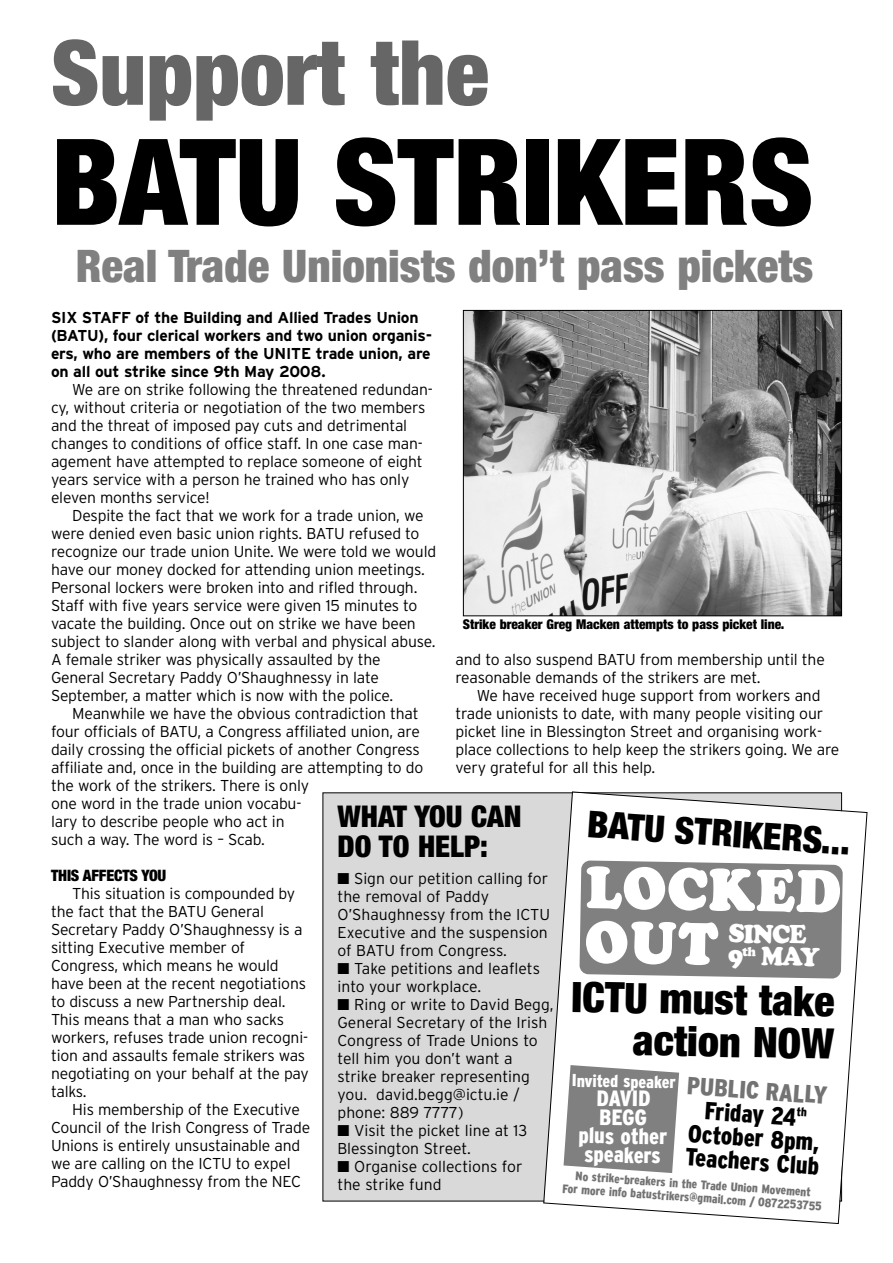
<style>
.page{position:relative;width:893px;height:1263px;background:#fff}
.page>*{position:absolute;margin:0;border:0;box-sizing:border-box;transform-origin:0 0}
.t1{font:900 condensed 120px "Helvetica Neue";color:#000}
.t2{font:900 condensed 90px "Helvetica Neue";color:#666}
.t3{font:59.4px "Cooper Black MS+BMYQCL";color:#fff;scale:.92 1}
.t4{font:900 condensed 45px "Helvetica Neue";color:#808080}
.t5{font:42.15px/42.2px "Helvetica Neue Black Cond+XJRGNT";color:#000;text-align:right}
.t6{font:37.2px "Helvetica Neue Black Cond+XJRGNT";color:#000}
.t7{font:900 condensed 30px/30px "Helvetica Neue";color:#000}
.t8{font:27.3px/22.2px "Cooper Black MS+BMYQCL";color:#fff;scale:.92 1}
.t9{font:24.75px/23.7px "Interstate Black Condensed+QHVUOW";color:#000;text-align:center}
.t10{font:22.35px/18.8px "Interstate Black Condensed+QHVUOW";color:#fff;text-align:center}
.t11{font:17.4px "Interstate Black Condensed+QHVUOW";color:#fff}
.t12{font:300 15.75px/18px "Interstate";letter-spacing:-.015em;color:#000}
.t13{font:700 15.75px/18px "Interstate";letter-spacing:-.015em;color:#000}
.t14{font:900 condensed 15.75px "Helvetica Neue";letter-spacing:-.01em;color:#000}
.t15{font:900 condensed 13.5px "Helvetica Neue";color:#000}
.t16{font:12.45px/13.4px "Interstate Black Condensed+QHVUOW";color:#737373;text-align:center}
.s1{font-size:59.4px}
.s2{font-size:42px}
.s3{font-size:17.25px}
.s4{color:#737373}
</style>
<div class="page">
<div style="left:323px;top:793px;width:518px;height:408px;background:#d9d9d9"></div>
<svg style="left:543px;top:791px;width:325px;height:433px"></svg>
<img style="left:465px;top:312px;width:375px;height:302px">
<div style="left:463px;top:310px;width:379px;height:306px;border:1px solid #000"></div>
<h2 class="t2" style="left:51px;top:41px;width:439px">Support the</h2>
<h1 class="t1" style="left:51px;top:139px;width:764px">BATU STRIKERS</h1>
<h3 class="t4" style="left:76px;top:250px;width:739px">Real Trade Unionists don’t pass pickets</h3>
<p class="t13" style="left:51px;top:308px;width:383px">SIX STAFF of the Building and Allied Trades Union (BATU), four clerical workers and two union organis&shy;ers, who are members of the UNITE trade union, are on all out strike since 9th May 2008.</p>
<p class="t12" style="left:51px;top:380px;width:383px;text-indent:21px">We are on strike following the threatened redundan&shy;cy, without criteria or negotiation of the two members and the threat of imposed pay cuts and detrimental changes to conditions of office staff. In one case man&shy;agement have attempted to replace someone of eight years service with a person he trained who has only eleven months service!</p>
<p class="t12" style="left:51px;top:506px;width:387px;text-indent:21px">Despite the fact that we work for a trade union, we were denied even basic union rights. BATU refused to recognize our trade union Unite. We were told we would have our money docked for attending union meetings.<br>Personal lockers were broken into and rifled through.<br>Staff with five years service were given 15 minutes to vacate the building. Once out on strike we have been subject to slander along with verbal and physical abuse.<br>A female striker was physically assaulted by the General Secretary Paddy O’Shaughnessy in late September, a matter which is now with the police.</p>
<p class="t12" style="left:51px;top:704px;width:374px;text-indent:21px">Meanwhile we have the obvious contradiction that four officials of BATU, a Congress affiliated union, are daily crossing the official pickets of another Congress affiliate and, once in the building are attempting to do the work of the strikers. There is only<br>one word in the trade union vocabu-<br>lary to describe people who act in<br>such a way. The word is – Scab.</p>
<p class="t14" style="left:51px;top:869px;width:117px">THIS AFFECTS YOU</p>
<p class="t12" style="left:51px;top:884px;width:259px;text-indent:21px">This situation is compounded by the fact that the BATU General<br>Secretary Paddy O’Shaughnessy is a sitting Executive member of<br>Congress, which means he would have been at the recent negotiations to discuss a new Partnership deal.<br>This means that a man who sacks workers, refuses trade union recogni&shy;tion and assaults female strikers was negotiating on your behalf at the pay talks.</p>
<p class="t12" style="left:51px;top:1100px;width:261px;text-indent:21px">His membership of the Executive Council of the Irish Congress of Trade Unions is entirely unsustainable and we are calling on the ICTU to expel Paddy O’Shaughnessy from the NEC</p>
<p class="t15" style="left:463px;top:619px;width:323px">Strike breaker Greg Macken attempts to pass picket line.</p>
<p class="t12" style="left:455px;top:650px;width:371px">and to also suspend BATU from membership until the reasonable demands of the strikers are met.</p>
<p class="t12" style="left:455px;top:686px;width:385px;text-indent:21px">We have received huge support from workers and trade unionists to date, with many people visiting our picket line in Blessington Street and organising work&shy;place collections to help keep the strikers going. We are very grateful for all this help.</p>
<h3 class="t7" style="left:338px;top:804px;width:186px">WHAT YOU CAN<br>DO TO HELP:</h3>
<p class="t12" style="left:338px;top:869px;width:214px">■ Sign our petition calling for the removal of Paddy<br>O’Shaughnessy from the ICTU<br>Executive and the suspension of BATU from Congress.</p>
<p class="t12" style="left:338px;top:959px;width:204px">■ Take petitions and leaflets into your workplace.</p>
<p class="t12" style="left:338px;top:995px;width:218px">■ Ring or write to David Begg,<br>General Secretary of the Irish<br>Congress of Trade Unions to tell him you don’t want a strike breaker representing you. david.begg@ictu.ie / phone: 889 7777)</p>
<p class="t12" style="left:338px;top:1121px;width:191px">■ Visit the picket line at 13<br>Blessington Street.</p>
<p class="t12" style="left:337px;top:1157px;width:186px">■ Organise collections for the strike fund</p>
<h3 class="t6" style="left:588px;top:810px;width:265px;rotate:4deg">BATU STRIKERS...</h3>
<h3 class="t3" style="left:587px;top:852px;width:278px;rotate:1deg">LOCKED</h3>
<h3 class="t8" style="left:729px;top:922px;width:101px;text-indent:-143px;rotate:1deg"><span class="s1">OUT</span> SINCE<br>9<sup>th</sup> MAY</h3>
<h3 class="t5" style="left:572px;top:979px;width:265px;rotate:1deg">I<span class="s2">C</span>T<span class="s2">U</span> m<span class="s2">u</span>s<span class="s2">t</span> t<span class="s2">a</span>k<span class="s2">e </span>a<span class="s2">c</span>t<span class="s2">i</span>o<span class="s2">n</span> N<span class="s2">O</span>W</h3>
<p class="t11" style="left:572px;top:1070px;width:105px;rotate:1deg">I<span class="s3">n</span>v<span class="s3">i</span>t<span class="s3">e</span>d <span class="s3">s</span>p<span class="s3">e</span>a<span class="s3">k</span>e<span class="s3">r</span></p>
<h3 class="t10" style="left:579px;top:1088px;width:90px;rotate:1deg">DAVID<br>BEGG plus other speakers</h3>
<h3 class="t9" style="left:688px;top:1074px;width:142px;rotate:4deg"><span class="s4">PUBLIC RALLY<br></span>Friday 24<sup>th<br></sup>October 8pm,<br>Teachers Club</h3>
<p class="t16" style="left:564px;top:1168px;width:261px;rotate:4deg">No strike-breakers in the Trade Union Movement<br>For more info batustrikers@gmail.com / 0872253755</p>
</div>
